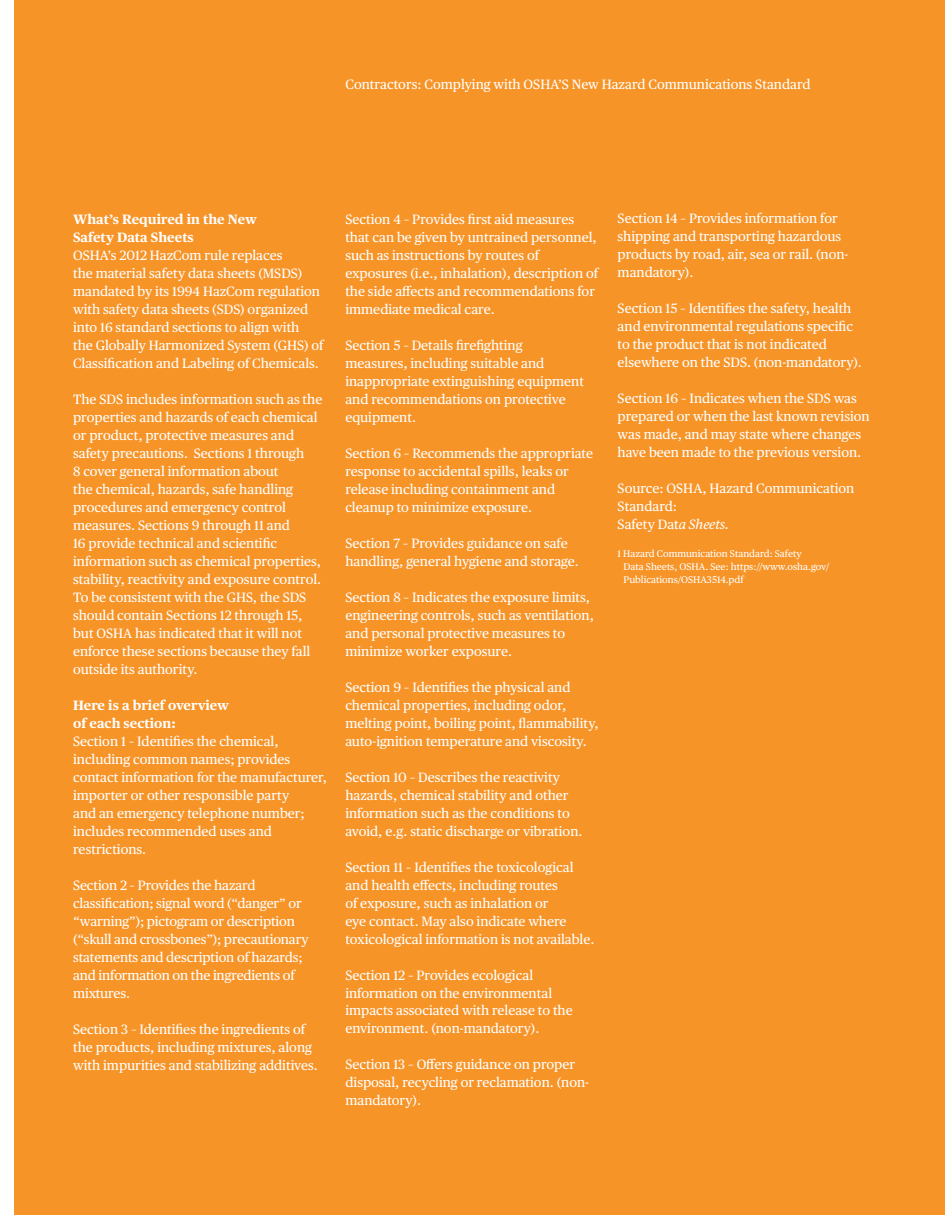
<style>
.page{position:relative;width:945px;height:1215px;background:#fff}
.page>*{position:absolute;margin:0;border:0;box-sizing:border-box;transform-origin:0 0}
.t1{font:13.5px/18px "Chubb Publico Text";color:#fff}
.t2{font:700 13.5px/18px "Chubb Publico Text";color:#fff}
.t3{font:9.75px/12.8px "Chubb Publico Text";color:#fff}
.s1{font-style:italic}
</style>
<div class="page">
<div style="left:14px;top:0;width:931px;height:1215px;background:#f79428"></div>
<p class="t1" style="left:345px;top:74px;width:467px">Contractors: Complying with OSHA’S New Hazard Communications Standard</p>
<p class="t2" style="left:73px;top:209px;width:185px">What’s Required in the New<br>Safety Data Sheets</p>
<p class="t1" style="left:73px;top:245px;width:252px">OSHA’s 2012 HazCom rule replaces<br>the material safety data sheets (MSDS) mandated by its 1994 HazCom regulation with safety data sheets (SDS) organized into 16 standard sections to align with<br>the Globally Harmonized System (GHS) of Classification and Labeling of Chemicals.</p>
<p class="t1" style="left:73px;top:389px;width:251px">The SDS includes information such as the properties and hazards of each chemical or product, protective measures and safety precautions. Sections 1 through<br>8 cover general information about<br>the chemical, hazards, safe handling procedures and emergency control measures. Sections 9 through 11 and<br>16 provide technical and scientific information such as chemical properties, stability, reactivity and exposure control.<br>To be consistent with the GHS, the SDS should contain Sections 12 through 15, but OSHA has indicated that it will not enforce these sections because they fall outside its authority.</p>
<p class="t2" style="left:73px;top:695px;width:157px">Here is a brief overview of each section:</p>
<p class="t1" style="left:73px;top:731px;width:255px">Section 1 – Identifies the chemical, including common names; provides contact information for the manufacturer, importer or other responsible party<br>and an emergency telephone number; includes recommended uses and restrictions.</p>
<p class="t1" style="left:73px;top:875px;width:237px">Section 2 – Provides the hazard classification; signal word (“danger” or “warning”); pictogram or description (“skull and crossbones”); precautionary statements and description of hazards; and information on the ingredients of mixtures.</p>
<p class="t1" style="left:73px;top:1019px;width:246px">Section 3 – Identifies the ingredients of the products, including mixtures, along with impurities and stabilizing additives.</p>
<p class="t1" style="left:345px;top:209px;width:254px">Section 4 – Provides first aid measures that can be given by untrained personnel, such as instructions by routes of exposures (i.e., inhalation), description of the side affects and recommendations for immediate medical care.</p>
<p class="t1" style="left:345px;top:335px;width:240px">Section 5 – Details firefighting measures, including suitable and inappropriate extinguishing equipment and recommendations on protective equipment.</p>
<p class="t1" style="left:345px;top:443px;width:249px">Section 6 – Recommends the appropriate response to accidental spills, leaks or release including containment and cleanup to minimize exposure.</p>
<p class="t1" style="left:345px;top:533px;width:235px">Section 7 – Provides guidance on safe handling, general hygiene and storage.</p>
<p class="t1" style="left:345px;top:587px;width:250px">Section 8 – Indicates the exposure limits, engineering controls, such as ventilation, and personal protective measures to minimize worker exposure.</p>
<p class="t1" style="left:345px;top:677px;width:255px">Section 9 – Identifies the physical and chemical properties, including odor, melting point, boiling point, flammability, auto-ignition temperature and viscosity.</p>
<p class="t1" style="left:345px;top:767px;width:239px">Section 10 – Describes the reactivity hazards, chemical stability and other information such as the conditions to avoid, e.g. static discharge or vibration.</p>
<p class="t1" style="left:345px;top:857px;width:251px">Section 11 – Identifies the toxicological and health effects, including routes<br>of exposure, such as inhalation or<br>eye contact. May also indicate where toxicological information is not available.</p>
<p class="t1" style="left:345px;top:965px;width:229px">Section 12 – Provides ecological information on the environmental impacts associated with release to the environment. (non-mandatory).</p>
<p class="t1" style="left:345px;top:1055px;width:245px">Section 13 – Offers guidance on proper disposal, recycling or reclamation. (non&shy;mandatory).</p>
<p class="t1" style="left:618px;top:209px;width:232px">Section 14 – Provides information for shipping and transporting hazardous products by road, air, sea or rail. (non&shy;mandatory).</p>
<p class="t1" style="left:618px;top:299px;width:246px">Section 15 – Identifies the safety, health and environmental regulations specific to the product that is not indicated elsewhere on the SDS. (non-mandatory).</p>
<p class="t1" style="left:618px;top:389px;width:254px">Section 16 – Indicates when the SDS was prepared or when the last known revision was made, and may state where changes have been made to the previous version.</p>
<p class="t1" style="left:618px;top:479px;width:238px">Source: OSHA, Hazard Communication<br>Standard:<br>Safety Dat<span class="s1">a Sheets.</span></p>
<p class="t3" style="left:624px;top:547px;width:207px;text-indent:-6px">1 Hazard Communication Standard: Safety<br>Data Sheets, OSHA. See: https://www.osha.gov/<br>Publications/OSHA3514.pdf</p>
</div>
